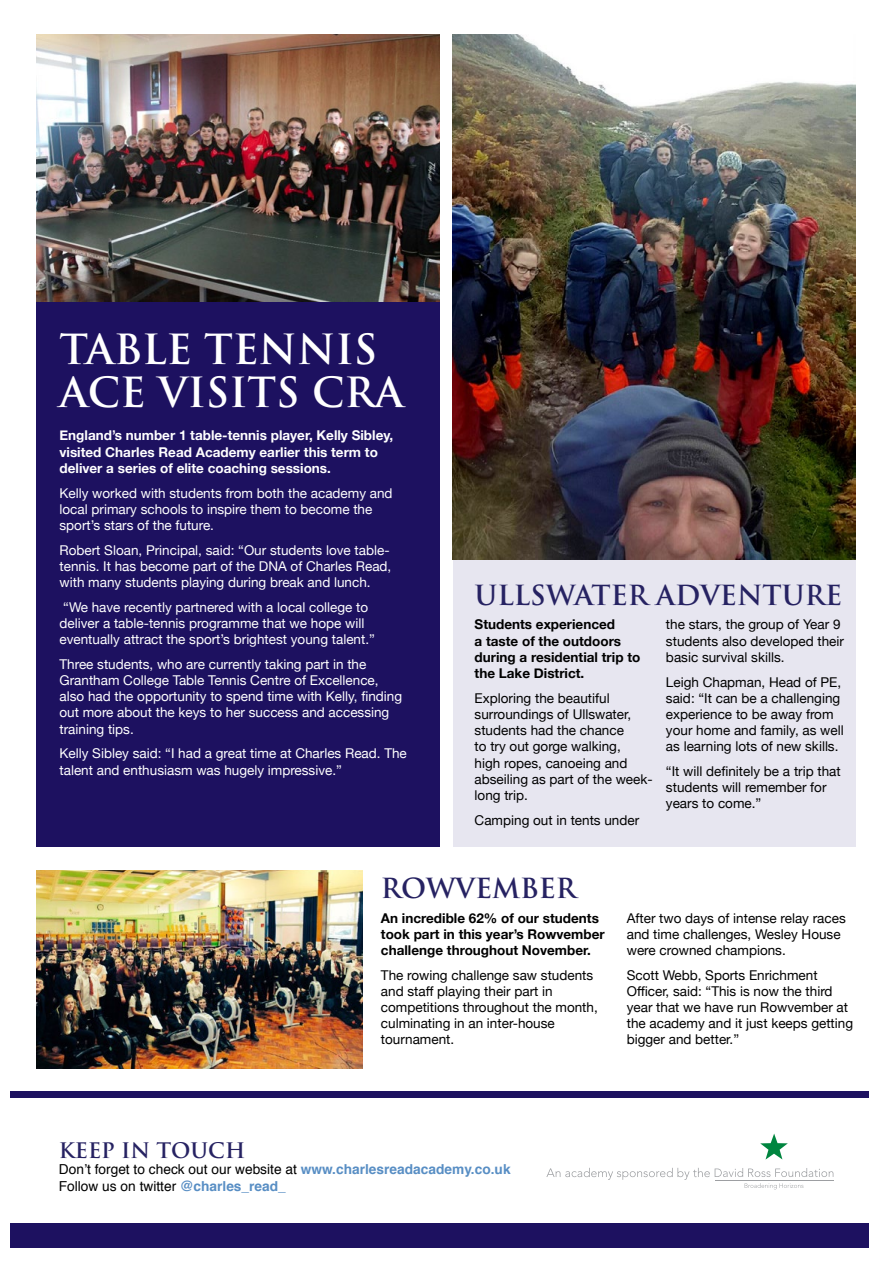
<style>
.page{position:relative;width:893px;height:1263px;background:#fff}
.page>*{position:absolute;margin:0;border:0;box-sizing:border-box;transform-origin:0 0}
.t1{font:700 40.5px/43px "Trajan Pro";color:#fff}
.t2{font:700 27px "Trajan Pro";color:#262262}
.t3{font:700 20.85px "Trajan Pro";color:#262262}
.t4{font:13.8px/16.5px "Helvetica";color:#000}
.t5{font:13.5px/16.2px "Helvetica Neue";color:#000}
.t6{font:13.5px/16.2px "Helvetica Neue";color:#fff}
.t7{font:700 13.5px/16.2px "Helvetica Neue";color:#000}
.t8{font:700 13.5px/16.2px "Helvetica Neue";color:#fff}
.s1{font-weight:700;color:#588ec4}
</style>
<div class="page">
<div style="left:453px;top:35px;width:403px;height:812px;background:#e7e6f0"></div>
<img style="left:453px;top:35px;width:403px;height:524px">
<div style="left:11px;top:1223px;width:858px;height:25px;background:#1d1160"></div>
<div style="left:11px;top:1091px;width:858px;height:7px;background:#1d1160"></div>
<svg style="left:546px;top:1168px;width:287px;height:21px"></svg>
<hr style="left:715px;top:1180px;width:118px;height:1px;background:#9d9fa2">
<svg style="left:760px;top:1133px;width:28px;height:26px"></svg>
<div style="left:37px;top:35px;width:403px;height:812px;background:#1d1160"></div>
<img style="left:37px;top:35px;width:403px;height:267px">
<img style="left:37px;top:870px;width:325px;height:198px">
<h1 class="t1" style="left:60px;top:328px;width:345px">TABLE TENNIS<br>ACE VISITS CRA</h1>
<p class="t8" style="left:60px;top:428px;width:335px">England’s number 1 table-tennis player, Kelly Sibley, visited Charles Read Academy earlier this term to deliver a series of elite coaching sessions.</p>
<p class="t6" style="left:60px;top:485px;width:335px">Kelly worked with students from both the academy and local primary schools to inspire them to become the sport’s stars of the future.</p>
<p class="t6" style="left:60px;top:542px;width:333px">Robert Sloan, Principal, said: “Our students love table&shy;tennis. It has become part of the DNA of Charles Read, with many students playing during break and lunch.</p>
<p class="t6" style="left:60px;top:600px;width:317px">“We have recently partnered with a local college to deliver a table-tennis programme that we hope will eventually attract the sport’s brightest young talent.”</p>
<p class="t6" style="left:60px;top:657px;width:344px">Three students, who are currently taking part in the Grantham College Table Tennis Centre of Excellence, also had the opportunity to spend time with Kelly, finding out more about the keys to her success and accessing training tips.</p>
<p class="t6" style="left:60px;top:746px;width:349px">Kelly Sibley said: “I had a great time at Charles Read. The talent and enthusiasm was hugely impressive.”</p>
<h2 class="t2" style="left:475px;top:578px;width:369px">ULLSWATER ADVENTURE</h2>
<p class="t7" style="left:475px;top:617px;width:167px">Students experienced<br>a taste of the outdoors during a residential trip to the Lake District.</p>
<p class="t5" style="left:475px;top:691px;width:180px">Exploring the beautiful surroundings of Ullswater, students had the chance<br>to try out gorge walking,<br>high ropes, canoeing and abseiling as part of the week&shy;long trip.</p>
<p class="t5" style="left:475px;top:812px;width:166px">Camping out in tents under</p>
<p class="t5" style="left:666px;top:617px;width:180px">the stars, the group of Year 9 students also developed their basic survival skills.</p>
<p class="t5" style="left:666px;top:674px;width:179px">Leigh Chapman, Head of PE, said: “It can be a challenging experience to be away from your home and family, as well as learning lots of new skills.</p>
<p class="t5" style="left:666px;top:764px;width:176px">“It will definitely be a trip that students will remember for years to come.”</p>
<h2 class="t2" style="left:381px;top:871px;width:197px">ROWVEMBER</h2>
<p class="t7" style="left:381px;top:910px;width:225px">An incredible 62% of our students took part in this year’s Rowvember challenge throughout November.</p>
<p class="t5" style="left:381px;top:967px;width:218px">The rowing challenge saw students and staff playing their part in competitions throughout the month, culminating in an inter-house tournament.</p>
<p class="t5" style="left:627px;top:910px;width:220px">After two days of intense relay races and time challenges, Wesley House were crowned champions.</p>
<p class="t5" style="left:627px;top:967px;width:228px">Scott Webb, Sports Enrichment<br>Officer, said: “This is now the third year that we have run Rowvember at the academy and it just keeps getting bigger and better.”</p>
<h3 class="t3" style="left:59px;top:1137px;width:188px">KEEP IN TOUCH</h3>
<p class="t4" style="left:59px;top:1161px;width:453px">Don’t forget to check out our website at <span class="s1">www.charlesreadacademy.co.uk<br></span>Follow us on twitter <span class="s1">@charles_read_</span></p>
</div>
